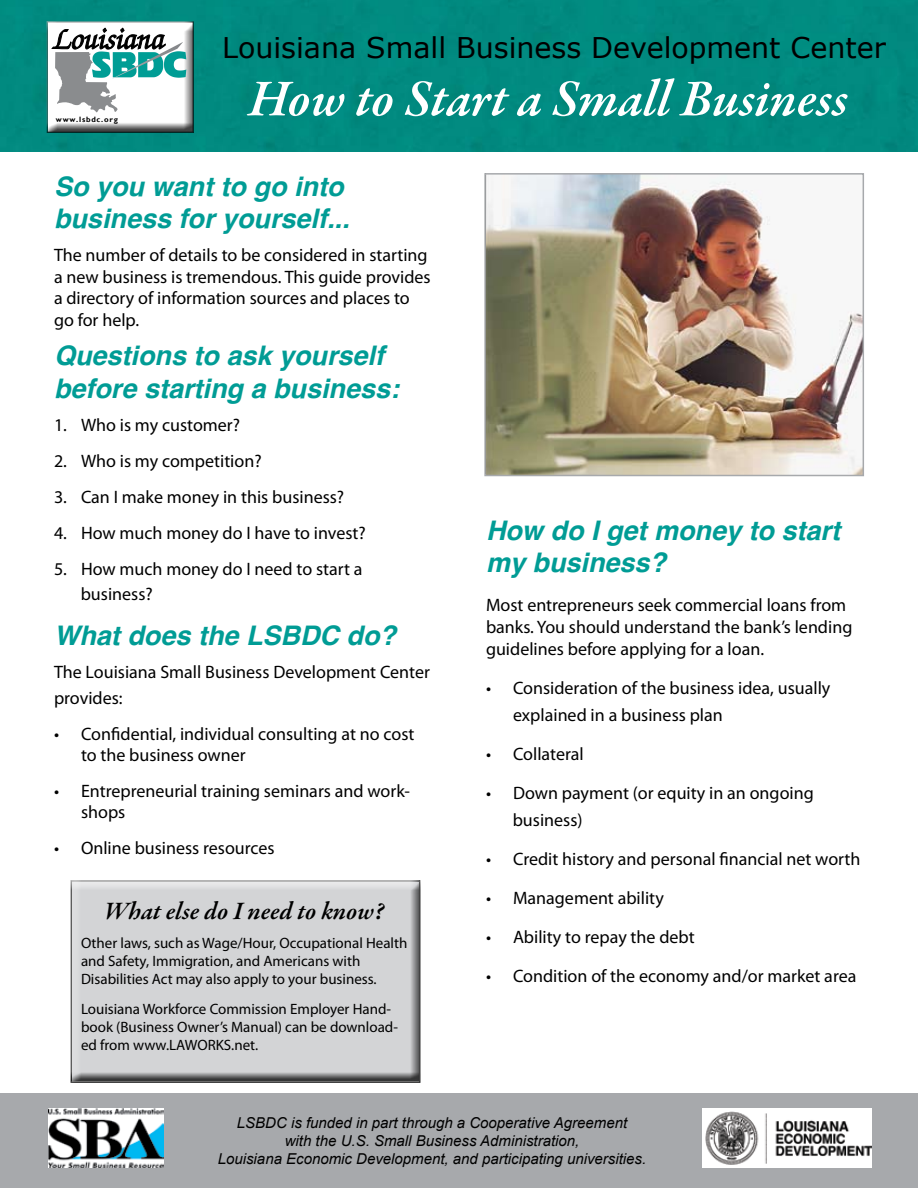
<style>
.page{position:relative;width:918px;height:1188px;background:#fff}
.page>*{position:absolute;margin:0;border:0;box-sizing:border-box;transform-origin:0 0}
.t1{font:italic 600 52.5px "Garamond Premr Pro";color:#fff}
.t2{font:28.5px "Verdana";color:#000}
.t3{font:italic 700 27px/32.4px "Helvetica";color:#009c95}
.t4{font:italic 600 25.5px "Garamond Premr Pro";color:#000}
.t5{font:18px/21.6px "Myriad Pro";color:#000}
.t6{font:15px/18px "Myriad Pro";color:#000}
.t7{font:italic 15px/18px "Arial";color:#000;text-align:center}
.t8{font:700 7.8px "Gill Sans";letter-spacing:.1em;color:#000}
</style>
<div class="page">
<div style="left:0;top:0;width:918px;height:151px;background:#018a80"></div>
<div style="left:46px;top:22px;width:150px;height:113px;background:#018b80"></div>
<svg style="left:47px;top:21px;width:147px;height:112px;background:#b0c2c1"></svg>
<div style="left:0;top:1094px;width:918px;height:94px;background:#a7a9ac"></div>
<img style="left:702px;top:1109px;width:170px;height:59px">
<img style="left:48px;top:1109px;width:115px;height:59px">
<div style="left:68px;top:880px;width:353px;height:203px;background:#000;opacity:.75"></div>
<img style="left:487px;top:176px;width:374px;height:297px">
<div style="left:484px;top:173px;width:380px;height:303px;border:2px solid #a7a9ac"></div>
<p class="t8" style="left:56px;top:114px;width:63px">www.lsbdc.org</p>
<h2 class="t2" style="left:222px;top:30px;width:665px">Louisiana Small Business Development Center</h2>
<h1 class="t1" style="left:248px;top:66px;width:601px">How to Start a Small Business</h1>
<h3 class="t3" style="left:54px;top:170px;width:297px">So you want to go into business for yourself...</h3>
<p class="t5" style="left:54px;top:244px;width:378px">The number of details to be considered in starting a new business is tremendous. This guide provides a directory of information sources and places to go for help.</p>
<h3 class="t3" style="left:54px;top:339px;width:347px;line-height:33px">Questions to ask yourself before starting a business:</h3>
<p class="t5" style="left:54px;top:414px;width:188px">1. Who is my customer?</p>
<p class="t5" style="left:54px;top:450px;width:209px">2. Who is my competition?</p>
<p class="t5" style="left:54px;top:486px;width:292px">3. Can I make money in this business?</p>
<p class="t5" style="left:54px;top:522px;width:313px">4. How much money do I have to invest?</p>
<p class="t5" style="left:81px;top:556px;width:283px;line-height:25.5px;text-indent:-27px">5. How much money do I need to start a business?</p>
<h3 class="t3" style="left:54px;top:620px;width:344px">What does the LSBDC do?</h3>
<p class="t5" style="left:54px;top:659px;width:377px;line-height:25.5px">The Louisiana Small Business Development Center provides:</p>
<p class="t5" style="left:81px;top:723px;width:335px;line-height:21px;text-indent:-27px">• Confidential, individual consulting at no cost to the business owner</p>
<p class="t5" style="left:81px;top:780px;width:331px;line-height:21px;text-indent:-27px">• Entrepreneurial training seminars and work&shy;shops</p>
<p class="t5" style="left:54px;top:837px;width:222px">• Online business resources</p>
<h3 class="t4" style="left:104px;top:896px;width:281px">What else do I need to know?</h3>
<p class="t6" style="left:81px;top:934px;width:328px">Other laws, such as Wage/Hour, Occupational Health and Safety, Immigration, and Americans with<br>Disabilities Act may also apply to your business.</p>
<p class="t6" style="left:81px;top:1000px;width:319px">Louisiana Workforce Commission Employer Hand&shy;book (Business Owner’s Manual) can be download&shy;ed from www.LAWORKS.net.</p>
<h3 class="t3" style="left:486px;top:514px;width:356px">How do I get money to start my business?</h3>
<p class="t5" style="left:486px;top:594px;width:368px">Most entrepreneurs seek commercial loans from banks. You should understand the bank’s lending guidelines before applying for a loan.</p>
<p class="t5" style="left:513px;top:674px;width:319px;line-height:27px;text-indent:-27px">• Consideration of the business idea, usually explained in a business plan</p>
<p class="t5" style="left:486px;top:742px;width:99px">• Collateral</p>
<p class="t5" style="left:513px;top:779px;width:303px;line-height:27px;text-indent:-27px">• Down payment (or equity in an ongoing business)</p>
<p class="t5" style="left:486px;top:848px;width:376px">• Credit history and personal financial net worth</p>
<p class="t5" style="left:486px;top:887px;width:179px">• Management ability</p>
<p class="t5" style="left:486px;top:926px;width:210px">• Ability to repay the debt</p>
<p class="t5" style="left:486px;top:965px;width:372px">• Condition of the economy and/or market area</p>
<p class="t7" style="left:218px;top:1114px;width:430px">LSBDC is funded in part through a Cooperative Agreement<br>with the U.S. Small Business Administration,<br>Louisiana Economic Development, and participating universities.</p>
</div>
